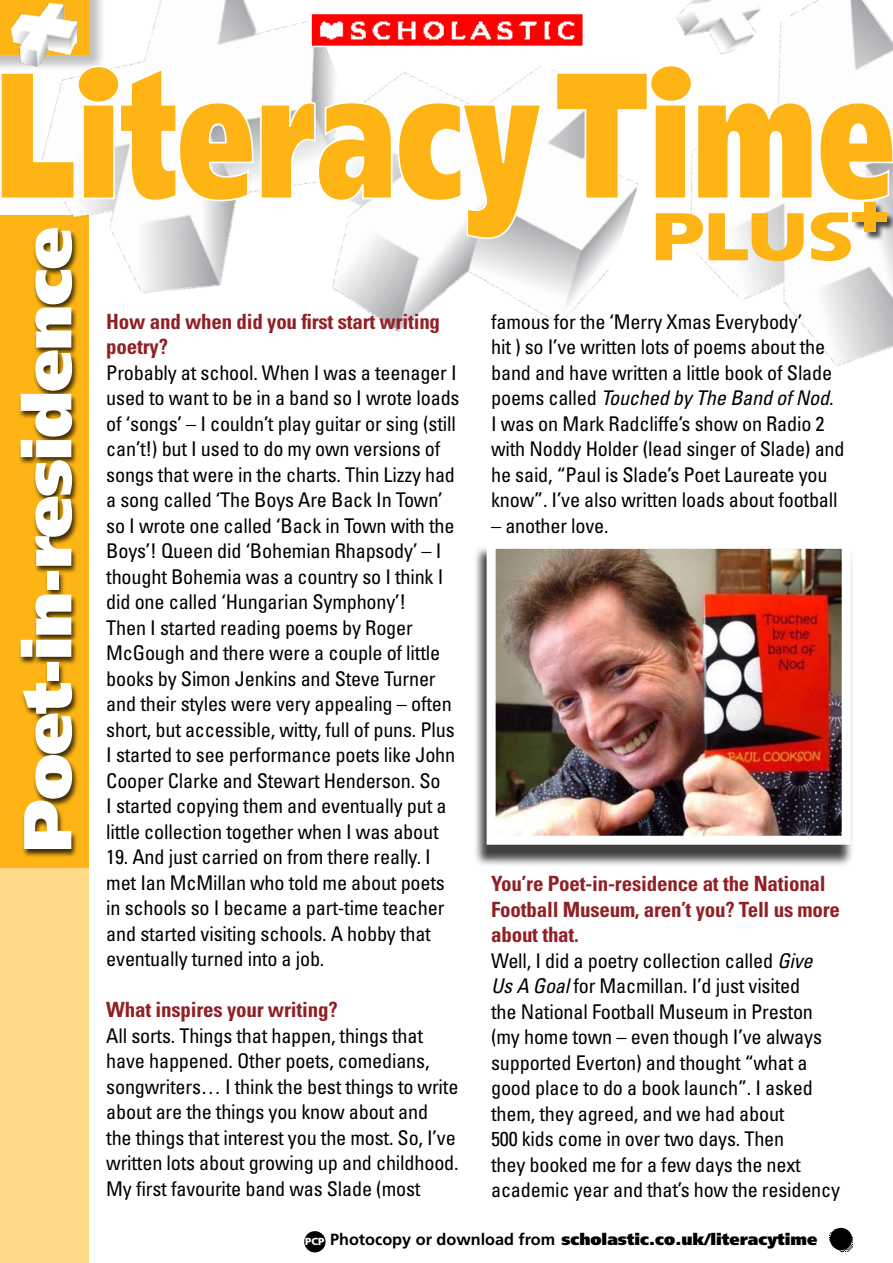
<style>
.page{position:relative;width:893px;height:1263px;background:#fff}
.page>*{position:absolute;margin:0;border:0;box-sizing:border-box;transform-origin:0 0}
.t1{font:900 67.5px "Frutiger";letter-spacing:-.02em;color:#fff}
.t2{font:700 condensed 21px/25.5px "Univers";letter-spacing:-.01em;color:#912026}
.t3{font:condensed 20.25px/25.5px "Univers";letter-spacing:-.01em;color:#000}
.t4{font:900 16.2px "Frutiger";color:#000}
.s1{font-style:italic}
.s2{font-size:10.2px;color:#fff}
.s3{font-weight:700}
</style>
<div class="page">
<div style="left:0;top:523px;width:88px;height:740px;background:#feda89"></div>
<div style="left:0;top:215px;width:88px;height:652px;background:#fdb414"></div>
<img style="left:0;top:0;width:281px;height:294px">
<img style="left:281px;top:20px;width:334px;height:312px">
<img style="left:615px;top:0;width:278px;height:366px">
<img style="left:313px;top:16px;width:268px;height:28px">
<div style="left:310px;top:13px;width:274px;height:34px;border:2px solid #fff"></div>
<img style="left:829px;top:1229px;width:23px;height:22px">
<div style="left:304px;top:1231px;width:22px;height:21px;background:#000;border-radius:50%"></div>
<div style="left:18px;top:228px;width:95px;height:730px;background:#000;opacity:.75"></div>
<div style="left:474px;top:546px;width:386px;height:328px;background:#000;opacity:.75"></div>
<img style="left:497px;top:550px;width:344px;height:285px">
<div style="left:487px;top:540px;width:364px;height:305px;border:9px solid #fff"></div>
<svg style="left:656px;top:240px;width:195px;height:21px"></svg>
<div style="left:852px;top:202px;width:41px;height:45px;background:#000;opacity:.7"></div>
<svg style="left:648px;top:63px;width:46px;height:4px"></svg>
<svg style="left:75px;top:64px;width:47px;height:3px"></svg>
<svg style="left:0;top:67px;width:893px;height:173px"></svg>
<h1 class="t1" style="left:6px;top:852px;width:627px;rotate:-90deg">Poet-in-residence</h1>
<p class="t2" style="left:106px;top:308px;width:335px">How and when did you first start writing poetry?</p>
<p class="t3" style="left:106px;top:359px;width:355px">Probably at school. When I was a teenager I used to want to be in a band so I wrote loads of ‘songs’ – I couldn’t play guitar or sing (still can’t!) but I used to do my own versions of songs that were in the charts. Thin Lizzy had a song called ‘The Boys Are Back In Town’ so I wrote one called ‘Back in Town with the Boys’! Queen did ‘Bohemian Rhapsody’ – I thought Bohemia was a country so I think I did one called ‘Hungarian Symphony’!<br>Then I started reading poems by Roger McGough and there were a couple of little books by Simon Jenkins and Steve Turner and their styles were very appealing – often short, but accessible, witty, full of puns. Plus I started to see performance poets like John Cooper Clarke and Stewart Henderson. So<br>I started copying them and eventually put a little collection together when I was about</p>
<p class="t3" style="left:106px;top:844px;width:340px">19. And just carried on from there really. I met Ian McMillan who told me about poets in schools so I became a part-time teacher and started visiting schools. A hobby that eventually turned into a job.</p>
<p class="t2" style="left:106px;top:997px;width:233px">What inspires your writing?</p>
<p class="t3" style="left:106px;top:1022px;width:354px">All sorts. Things that happen, things that have happened. Other poets, comedians, songwriters… I think the best things to write about are the things you know about and the things that interest you the most. So, I’ve written lots about growing up and childhood.<br>My first favourite band was Slade (most</p>
<p class="t3" style="left:491px;top:308px;width:355px">famous for the ‘Merry Xmas Everybody’<br>hit ) so I’ve written lots of poems about the band and have written a little book of Slade poems called <span class="s1">Touched by The Band of Nod</span>.<br>I was on Mark Radcliffe’s show on Radio 2 with Noddy Holder (lead singer of Slade) and he said, “Paul is Slade’s Poet Laureate you know”. I’ve also written loads about football</p>
<p class="t3" style="left:491px;top:512px;width:119px">– another love.</p>
<p class="t2" style="left:491px;top:871px;width:350px">You’re Poet-in-residence at the National<br>Football Museum, aren’t you? Tell us more about that.</p>
<p class="t3" style="left:491px;top:947px;width:350px">Well, I did a poetry collection called <span class="s1">Give<br>Us A Goal</span> for Macmillan. I’d just visited<br>the National Football Museum in Preston (my home town – even though I’ve always supported Everton) and thought “what a good place to do a book launch”. I asked them, they agreed, and we had about<br>500 kids come in over two days. Then<br>they booked me for a few days the next academic year and that’s how the residency</p>
<p class="t4" style="left:305px;top:1230px;width:514px"><span class="s2">PCP</span> <span class="s3">Photocopy or download from</span> scholastic.co.uk/literacytime</p>
</div>
